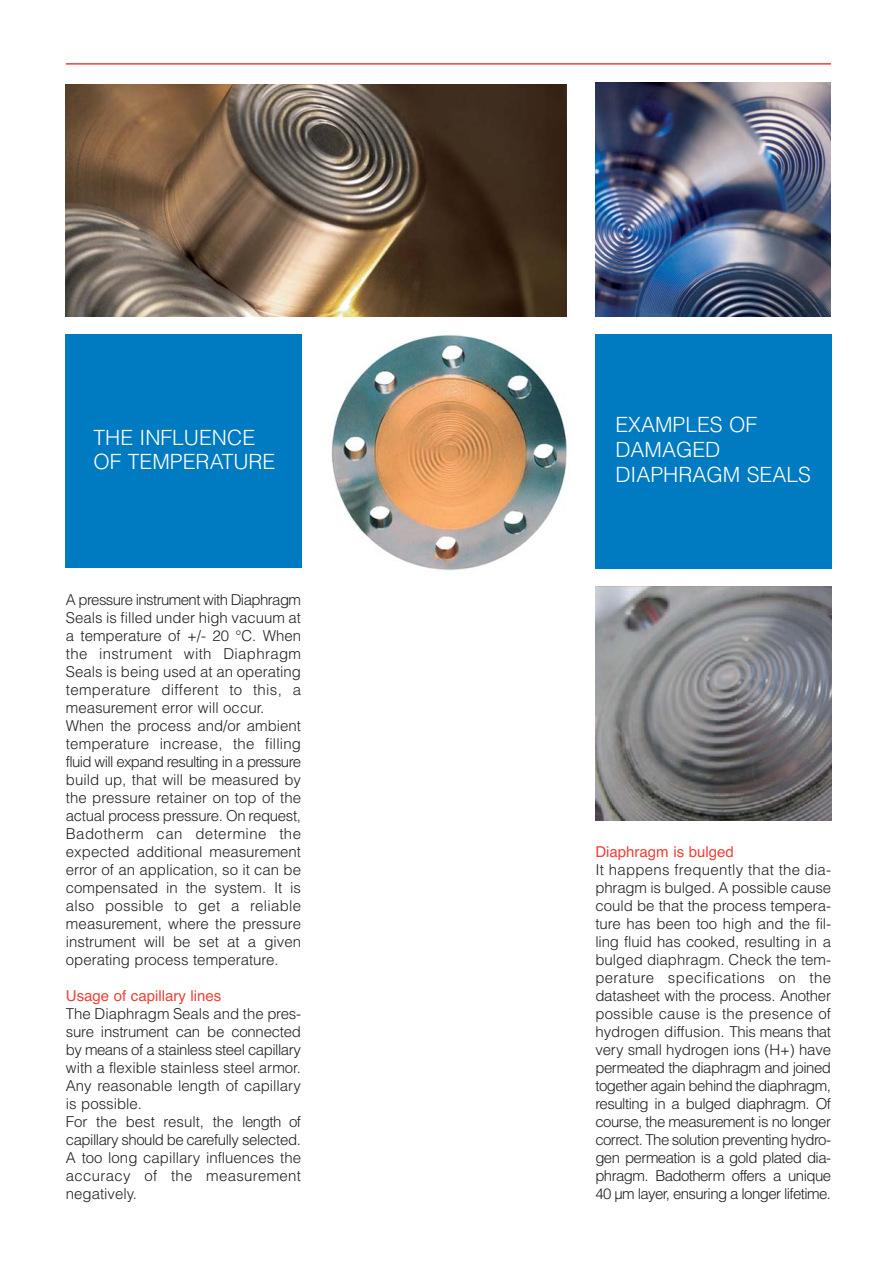
<style>
.page{position:relative;width:893px;height:1263px;background:#fff}
.page>*{position:absolute;margin:0;border:0;box-sizing:border-box;transform-origin:0 0}
.t1{font:300 21px/25.2px "Helvetica";color:#fff}
.t2{font:300 15px/18px "Helvetica";color:#231f20}
.t3{font:15px "Helvetica CE";color:#ef4035}
</style>
<div class="page">
<hr style="left:66px;top:63px;width:765px;height:2px;background:#ef4035">
<img style="left:331px;top:335px;width:237px;height:235px">
<div style="left:66px;top:335px;width:235px;height:233px;background:#007bc1"></div>
<img style="left:66px;top:85px;width:500px;height:232px">
<div style="left:595px;top:335px;width:236px;height:234px;background:#007bc1"></div>
<img style="left:595px;top:587px;width:236px;height:234px">
<img style="left:595px;top:83px;width:235px;height:234px">
<h1 class="t1" style="left:93px;top:428px;width:183px;line-height:24px">THE INFLUENCE<br>OF TEMPERATURE</h1>
<p class="t2" style="left:66px;top:592px;width:237px">A pressure instrument with Diaphragm Seals is filled under high vacuum at a temperature of +/- 20 °C. When the instrument with Diaphragm Seals is being used at an operating temperature different to this, a measurement error will occur.<br>When the process and/or ambient temperature increase, the filling fluid will expand resulting in a pressure build up, that will be measured by the pressure retainer on top of the actual process pressure. On request, Badotherm can determine the expected additional measurement error of an application, so it can be compensated in the system. It is also possible to get a reliable measurement, where the pressure instrument will be set at a given operating process temperature.</p>
<p class="t3" style="left:66px;top:990px;width:157px">Usage of capillary lines</p>
<p class="t2" style="left:66px;top:1006px;width:237px">The Diaphragm Seals and the pres&shy;sure instrument can be connected by means of a stainless steel capillary with a flexible stainless steel armor.<br>Any reasonable length of capillary is possible.<br>For the best result, the length of capillary should be carefully selected.<br>A too long capillary influences the accuracy of the measurement negatively.</p>
<h1 class="t1" style="left:615px;top:414px;width:197px">EXAMPLES OF<br>DAMAGED<br>DIAPHRAGM SEALS</h1>
<p class="t3" style="left:595px;top:846px;width:140px">Diaphragm is bulged</p>
<p class="t2" style="left:595px;top:862px;width:237px;text-align:justify">It happens frequently that the dia&shy;phragm is bulged. A possible cause could be that the process tempera&shy;ture has been too high and the fil&shy;ling fluid has cooked, resulting in a bulged diaphragm. Check the tem&shy;perature specifications on the datasheet with the process. Another possible cause is the presence of hydrogen diffusion. This means that very small hydrogen ions (H+) have permeated the diaphragm and joined together again behind the diaphragm, resulting in a bulged diaphragm. Of course, the measurement is no longer correct. The solution preventing hydro&shy;gen permeation is a gold plated dia&shy;phragm. Badotherm offers a unique 40 µm layer, ensuring a longer lifetime.</p>
</div>
